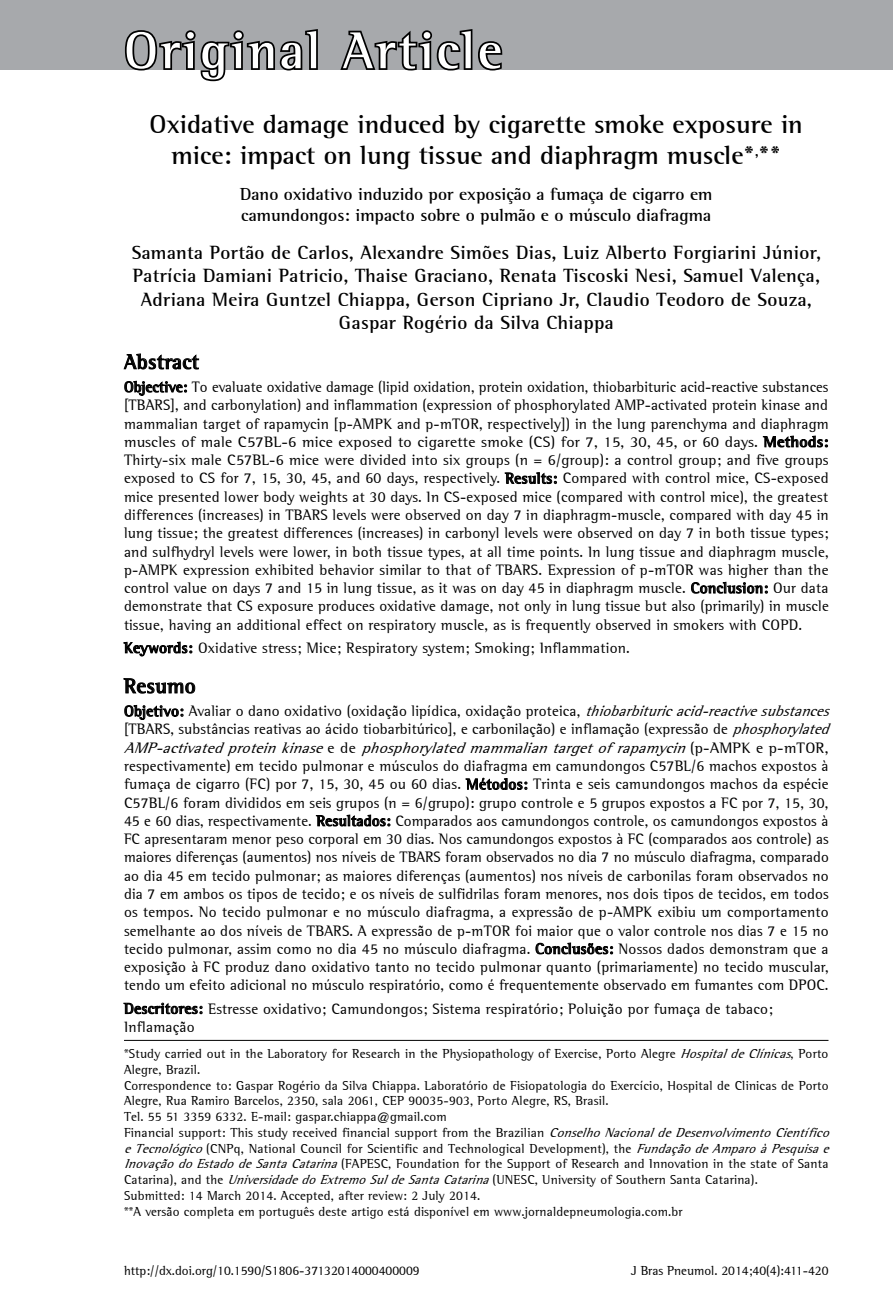
<style>
.page{position:relative;width:893px;height:1315px;background:#fff}
.page>*{position:absolute;margin:0;border:0;box-sizing:border-box;transform-origin:0 0}
.t1{font:700 52.5px "Libre Semi Serif S Si";letter-spacing:.05em;color:#fff}
.t2{font:700 26.25px/31.5px "Libre Semi Serif S Si";color:#000;text-align:center}
.t3{font:700 21px "Libre Semi Serif S Si";letter-spacing:.015em;color:#000}
.t4{font:700 19.25px/23.1px "Libre Semi Serif S Si";letter-spacing:.015em;color:#000;text-align:center}
.t5{font:700 17.5px/21px "Libre Semi Serif S Si";color:#000}
.t6{font:15.22px/18.2px "Libre Semi Serif S Si";letter-spacing:.015em;color:#000}
.t7{font:13.12px/15.8px "Libre Semi Serif S Si";letter-spacing:.015em;color:#000}
.s1{font-weight:700}
.s2{font-style:italic}
</style>
<div class="page">
<div style="left:0;top:0;width:893px;height:70px;background:#a7a9ac"></div>
<svg style="left:124px;top:354px;width:75px;height:15px"></svg>
<svg style="left:125px;top:381px;width:62px;height:14px"></svg>
<svg style="left:763px;top:436px;width:65px;height:11px"></svg>
<svg style="left:505px;top:472px;width:52px;height:12px"></svg>
<svg style="left:691px;top:582px;width:77px;height:11px"></svg>
<svg style="left:124px;top:642px;width:68px;height:14px"></svg>
<svg style="left:124px;top:678px;width:71px;height:15px"></svg>
<svg style="left:125px;top:705px;width:58px;height:14px"></svg>
<svg style="left:466px;top:777px;width:61px;height:12px"></svg>
<svg style="left:316px;top:815px;width:74px;height:11px"></svg>
<svg style="left:536px;top:943px;width:77px;height:11px"></svg>
<svg style="left:124px;top:1003px;width:78px;height:11px"></svg>
<hr style="left:124px;top:1040px;width:704px;height:1px;background:#000">
<svg style="left:124px;top:29px;width:194px;height:53px"></svg>
<svg style="left:340px;top:29px;width:163px;height:42px"></svg>
<h1 class="t1" style="left:124px;top:19px;width:380px">Original Article</h1>
<h2 class="t2" style="left:150px;top:108px;width:655px">Oxidative damage induced by cigarette smoke exposure in mice: impact on lung tissue and diaphragm muscle*<sup>,</sup>**</h2>
<p class="t5" style="left:240px;top:184px;width:474px">Dano oxidativo induzido por exposição a fumaça de cigarro em camundongos: impacto sobre o pulmão e o músculo diafragma</p>
<p class="t4" style="left:132px;top:241px;width:691px">Samanta Portão de Carlos, Alexandre Simões Dias, Luiz Alberto Forgiarini Júnior, Patrícia Damiani Patricio, Thaise Graciano, Renata Tiscoski Nesi, Samuel Valença, Adriana Meira Guntzel Chiappa, Gerson Cipriano Jr, Claudio Teodoro de Souza, Gaspar Rogério da Silva Chiappa</p>
<h3 class="t3" style="left:124px;top:349px;width:77px">Abstract</h3>
<p class="t6" style="left:124px;top:378px;width:706px;text-align:justify"><span class="s1">Objective:</span> To evaluate oxidative damage (lipid oxidation, protein oxidation, thiobarbituric acid-reactive substances [TBARS], and carbonylation) and inflammation (expression of phosphorylated AMP-activated protein kinase and mammalian target of rapamycin [p-AMPK and p-mTOR, respectively]) in the lung parenchyma and diaphragm muscles of male C57BL-6 mice exposed to cigarette smoke (CS) for 7, 15, 30, 45, or 60 days. <span class="s1">Methods:<br></span>Thirty-six male C57BL-6 mice were divided into six groups (n = 6/group): a control group; and five groups exposed to CS for 7, 15, 30, 45, and 60 days, respectively. <span class="s1">Results:</span> Compared with control mice, CS-exposed mice presented lower body weights at 30 days. In CS-exposed mice (compared with control mice), the greatest differences (increases) in TBARS levels were observed on day 7 in diaphragm-muscle, compared with day 45 in lung tissue; the greatest differences (increases) in carbonyl levels were observed on day 7 in both tissue types; and sulfhydryl levels were lower, in both tissue types, at all time points. In lung tissue and diaphragm muscle, p-AMPK expression exhibited behavior similar to that of TBARS. Expression of p-mTOR was higher than the control value on days 7 and 15 in lung tissue, as it was on day 45 in diaphragm muscle. <span class="s1">Conclusion:</span> Our data demonstrate that CS exposure produces oxidative damage, not only in lung tissue but also (primarily) in muscle tissue, having an additional effect on respiratory muscle, as is frequently observed in smokers with COPD.</p>
<p class="t6" style="left:124px;top:638px;width:507px"><span class="s1">Keywords:</span> Oxidative stress; Mice; Respiratory system; Smoking; Inflammation.</p>
<h3 class="t3" style="left:124px;top:673px;width:73px">Resumo</h3>
<p class="t6" style="left:124px;top:702px;width:712px"><span class="s1">Objetivo:</span> Avaliar o dano oxidativo (oxidação lipídica, oxidação proteica, <span class="s2">thiobarbituricacid-reactivesubstances </span>[TBARS, substâncias reativas ao ácido tiobarbitúrico], e carbonilação) e inflamação (expressão de <span class="s2">phosphorylated AMP-activatedproteinkinase</span>e d e <span class="s2">phosphorylatedmammaliantargetof rapamycin</span>( p - A M P K e p - m T O R , respectivamente) em tecido pulmonar e músculos do diafragma em camundongos C57BL/6 machos expostos à fumaça de cigarro (FC) por 7, 15, 30, 45 ou 60 dias. <span class="s1">Métodos:</span> Trinta e seis camundongos machos da espécie C57BL/6 foram divididos em seis grupos (n = 6/grupo): grupo controle e 5 grupos expostos a FC por 7, 15, 30, 45 e 60 dias, respectivamente. <span class="s1">Resultados:</span> Comparados aos camundongos controle, os camundongos expostos à FC apresentaram menor peso corporal em 30 dias. Nos camundongos expostos à FC (comparados aos controle) as maiores diferenças (aumentos) nos níveis de TBARS foram observados no dia 7 no músculo diafragma, comparado ao dia 45 em tecido pulmonar; as maiores diferenças (aumentos) nos níveis de carbonilas foram observados no dia 7 em ambos os tipos de tecido; e os níveis de sulfidrilas foram menores, nos dois tipos de tecidos, em todos os tempos. No tecido pulmonar e no músculo diafragma, a expressão de p-AMPK exibiu um comportamento semelhante ao dos níveis de TBARS. A expressão de p-mTOR foi maior que o valor controle nos dias 7 e 15 no tecido pulmonar, assim como no dia 45 no músculo diafragma. <span class="s1">Conclusões:</span> Nossos dados demonstram que a exposição à FC produz dano oxidativo tanto no tecido pulmonar quanto (primariamente) no tecido muscular, tendo um efeito adicional no músculo respiratório, como é frequentemente observado em fumantes com DPOC.</p>
<p class="t6" style="left:124px;top:999px;width:650px"><span class="s1">Descritores:</span> Estresse oxidativo; Camundongos; Sistema respiratório; Poluição por fumaça de tabaco;<br>Inflamação</p>
<p class="t7" style="left:124px;top:1045px;width:712px">*Study carried out in the Laboratory for Research in the Physiopathology of Exercise, Porto Alegre <span class="s2">HospitaldeClínicas</span>, Porto Alegre, Brazil.<br>Correspondence to: Gaspar Rogério da Silva Chiappa. Laboratório de Fisiopatologia do Exercício, Hospital de Clinicas de Porto Alegre, Rua Ramiro Barcelos, 2350, sala 2061, CEP 90035-903, Porto Alegre, RS, Brasil.<br>Tel. 55 51 3359 6332. E-mail: gaspar.chiappa@gmail.com<br>Financial support: This study received financial support from the Brazilian <span class="s2">ConselhoNacionaldeDesenvolvimentoCientífico eTecnológico</span>(CNPq, National Council for Scientific and Technological Development), the <span class="s2">FundaçãodeAmparoàPesquisae InovaçãodoEstadodeSantaCatarina</span>(FAPESC, Foundation for the Support of Research and Innovation in the state of Santa Catarina), and the <span class="s2">UniversidadedoExtremoSuldeSantaCatarina</span>(UNESC, University of Southern Santa Catarina).<br>Submitted: 14 March 2014. Accepted, after review: 2 July 2014.<br>**A versão completa em português deste artigo está disponível em www.jornaldepneumologia.com.br</p>
<p class="t7" style="left:124px;top:1263px;width:297px">http://dx.doi.org/10.1590/S1806-37132014000400009</p>
<p class="t7" style="left:631px;top:1263px;width:199px">J Bras Pneumol. 2014;40(4):411-420</p>
</div>
